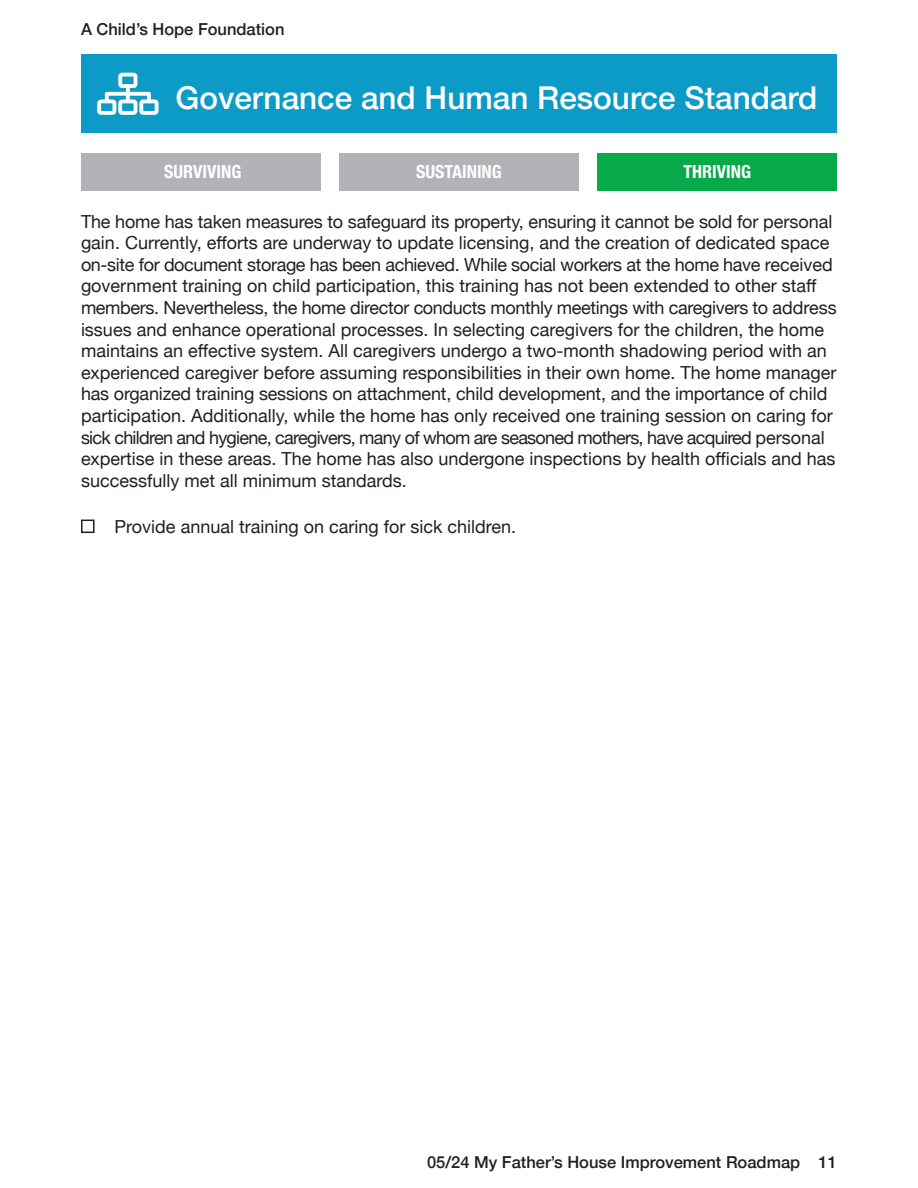
<style>
.page{position:relative;width:918px;height:1188px;background:#fff}
.page>*{position:absolute;margin:0;border:0;box-sizing:border-box;transform-origin:0 0}
.t1{font:500 31.5px "Helvetica Neue";color:#fff}
.Body{font:18px/21.6px "Helvetica Neue";color:#231f20}
.Table_Header{font:700 condensed 18px "Helvetica Neue";color:#fff}
.Numbering{font:500 16.5px "Helvetica Neue";color:#231f20}
</style>
<div class="page">
<div style="left:81px;top:54px;width:756px;height:79px;background:#0c9bc7"></div>
<svg style="left:97px;top:73px;width:62px;height:42px"></svg>
<div style="left:81px;top:520px;width:13px;height:13px;border:2px solid #231f20"></div>
<div style="left:81px;top:153px;width:239px;height:38px;background:#b2b3b7"></div>
<div style="left:339px;top:153px;width:240px;height:38px;background:#b2b3b7"></div>
<div style="left:598px;top:153px;width:239px;height:38px;background:#08a94b"></div>
<p class="Numbering" style="left:81px;top:16px;width:205px">A Child’s Hope Foundation</p>
<h3 class="t1" style="left:176px;top:73px;width:643px">Governance and Human Resource Standard</h3>
<p class="Table_Header" style="left:164px;top:156px;width:79px">SURVIVING</p>
<p class="Table_Header" style="left:416px;top:156px;width:87px">SUSTAINING</p>
<p class="Table_Header" style="left:684px;top:156px;width:69px">THRIVING</p>
<p class="Body" style="left:81px;top:211px;width:757px">The home has taken measures to safeguard its property, ensuring it cannot be sold for personal gain. Currently, efforts are underway to update licensing, and the creation of dedicated space on-site for document storage has been achieved. While social workers at the home have received government training on child participation, this training has not been extended to other staff members. Nevertheless, the home director conducts monthly meetings with caregivers to address issues and enhance operational processes. In selecting caregivers for the children, the home maintains an effective system. All caregivers undergo a two-month shadowing period with an experienced caregiver before assuming responsibilities in their own home. The home manager has organized training sessions on attachment, child development, and the importance of child participation. Additionally, while the home has only received one training session on caring for sick children and hygiene, caregivers, many of whom are seasoned mothers, have acquired personal expertise in these areas. The home has also undergone inspections by health officials and has successfully met all minimum standards.</p>
<p class="Body" style="left:115px;top:517px;width:403px">Provide annual training on caring for sick children.</p>
<p class="Numbering" style="left:427px;top:1149px;width:411px">05/24 My Father’s House Improvement Roadmap 11</p>
</div>
